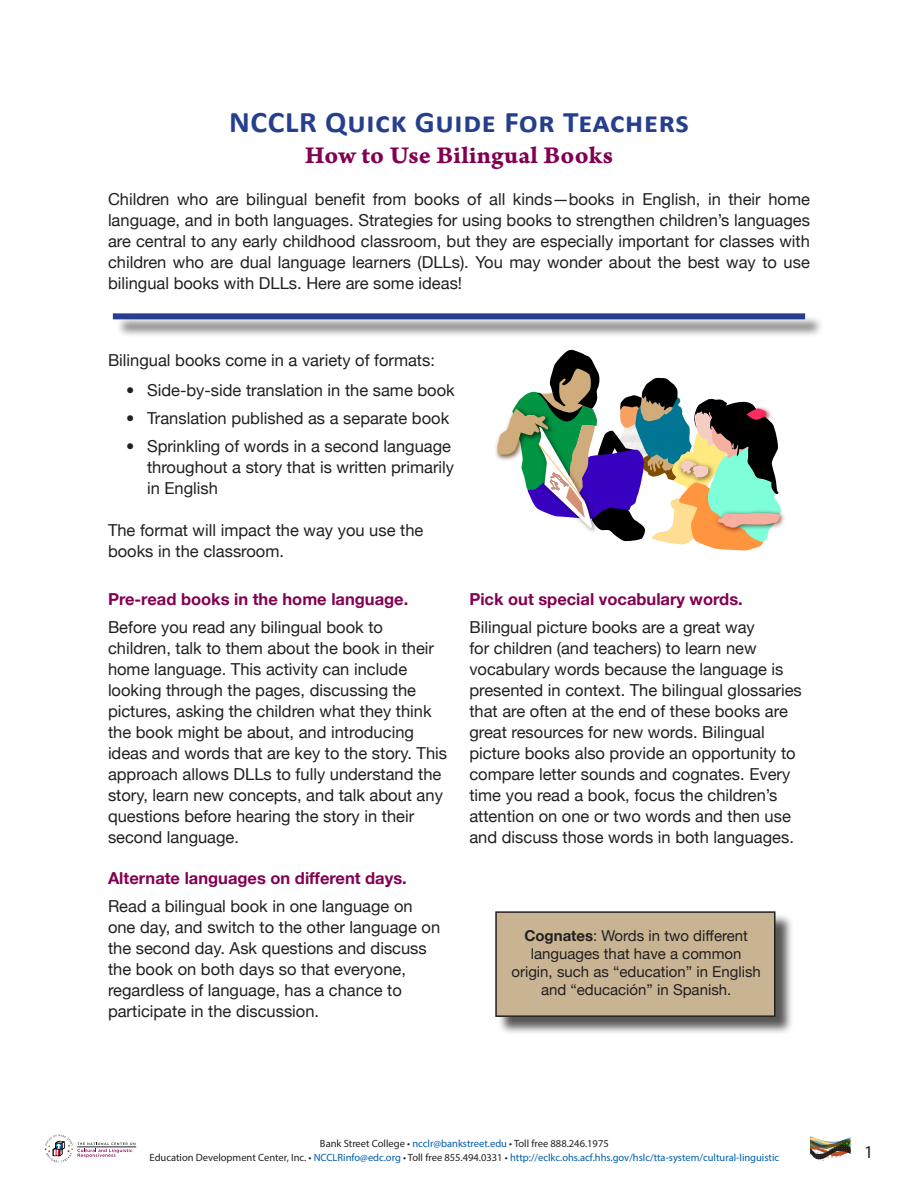
<style>
.page{position:relative;width:918px;height:1188px;background:#fff}
.page>*{position:absolute;margin:0;border:0;box-sizing:border-box;transform-origin:0 0}
.t1{font:700 30px "Calibri";letter-spacing:.02em;color:#253f8e;scale:1.05 1}
.t2{font:25.5px "Arno Pro Bold Caption";letter-spacing:.005em;color:#820052}
.t3{font:18px "Myriad Pro";color:#231f20}
.t4{font:16.5px/21px "Helvetica Neue";color:#231f20}
.t5{font:700 16.5px "Helvetica Neue";color:#820052}
.t6{font:15px/18px "Helvetica Neue";color:#231f20;text-align:center}
.t7{font:10.5px/14.4px "Myriad Pro";color:#015dab;text-align:center}
.s1{font-weight:700}
.s2{color:#231f20}
</style>
<div class="page">
<hr style="left:77px;top:1147px;width:59px;height:1px;background:#231f20">
<svg style="left:44px;top:1134px;width:91px;height:29px"></svg>
<svg style="left:810px;top:1136px;width:41px;height:25px"></svg>
<div style="left:116px;top:316px;width:708px;height:22px;background:#231f20;opacity:.75"></div>
<div style="left:113px;top:313px;width:692px;height:6px;background:#253f8e"></div>
<img style="left:782px;top:513px;width:3px;height:11px">
<img style="left:495px;top:442px;width:2px;height:15px">
<svg style="left:497px;top:349px;width:285px;height:202px"></svg>
<div style="left:498px;top:914px;width:296px;height:122px;background:#231f20;opacity:.75"></div>
<div style="left:496px;top:912px;width:279px;height:104px;background:#c8b493"></div>
<div style="left:495px;top:911px;width:281px;height:106px;border:2px solid #231f20"></div>
<h1 class="t1" style="left:229px;top:103px;width:439px">NCCLR Quick Guide For Teachers</h1>
<h2 class="t2" style="left:305px;top:140px;width:310px">How to Use Bilingual Books</h2>
<p class="t4" style="left:108px;top:188px;width:704px;text-align:justify">Children who are bilingual benefit from books of all kinds—books in English, in their home language, and in both languages. Strategies for using books to strengthen children’s languages are central to any early childhood classroom, but they are especially important for classes with children who are dual language learners (DLLs). You may wonder about the best way to use bilingual books with DLLs. Here are some ideas!</p>
<p class="t4" style="left:108px;top:350px;width:328px">Bilingual books come in a variety of formats:</p>
<p class="t4" style="left:126px;top:380px;width:330px">• Side-by-side translation in the same book</p>
<p class="t4" style="left:126px;top:407px;width:325px">• Translation published as a separate book</p>
<p class="t4" style="left:147px;top:435px;width:309px;text-indent:-21px">• Sprinkling of words in a second language throughout a story that is written primarily in English</p>
<p class="t4" style="left:108px;top:520px;width:317px">The format will impact the way you use the books in the classroom.</p>
<h2 class="t5" style="left:108px;top:589px;width:302px">Pre-read books in the home language.</h2>
<p class="t4" style="left:108px;top:617px;width:341px">Before you read any bilingual book to children, talk to them about the book in their home language. This activity can include looking through the pages, discussing the pictures, asking the children what they think the book might be about, and introducing ideas and words that are key to the story. This approach allows DLLs to fully understand the story, learn new concepts, and talk about any questions before hearing the story in their second language.</p>
<h2 class="t5" style="left:108px;top:868px;width:300px">Alternate languages on different days.</h2>
<p class="t4" style="left:108px;top:896px;width:334px">Read a bilingual book in one language on one day, and switch to the other language on the second day. Ask questions and discuss the book on both days so that everyone, regardless of language, has a chance to participate in the discussion.</p>
<h2 class="t5" style="left:469px;top:589px;width:275px">Pick out special vocabulary words.</h2>
<p class="t4" style="left:469px;top:617px;width:334px">Bilingual picture books are a great way<br>for children (and teachers) to learn new vocabulary words because the language is presented in context. The bilingual glossaries that are often at the end of these books are great resources for new words. Bilingual picture books also provide an opportunity to compare letter sounds and cognates. Every time you read a book, focus the children’s attention on one or two words and then use and discuss those words in both languages.</p>
<p class="t6" style="left:511px;top:926px;width:251px"><span class="s1">Cognates</span>: Words in two different languages that have a common origin, such as “education” in English and “educación” in Spanish.</p>
<p class="t7" style="left:150px;top:1136px;width:631px"><span class="s2">Bank Street College •</span> ncclr@bankstreet.edu <span class="s2">• Toll free 888.246.1975<br>Education Development Center, Inc. •</span> NCCLRinfo@edc.org <span class="s2">• Toll free 855.494.0331 •</span> http://eclkc.ohs.acf.hhs.gov/hslc/tta-system/cultural-linguistic</p>
<p class="t3" style="left:864px;top:1141px;width:11px">1</p>
</div>
